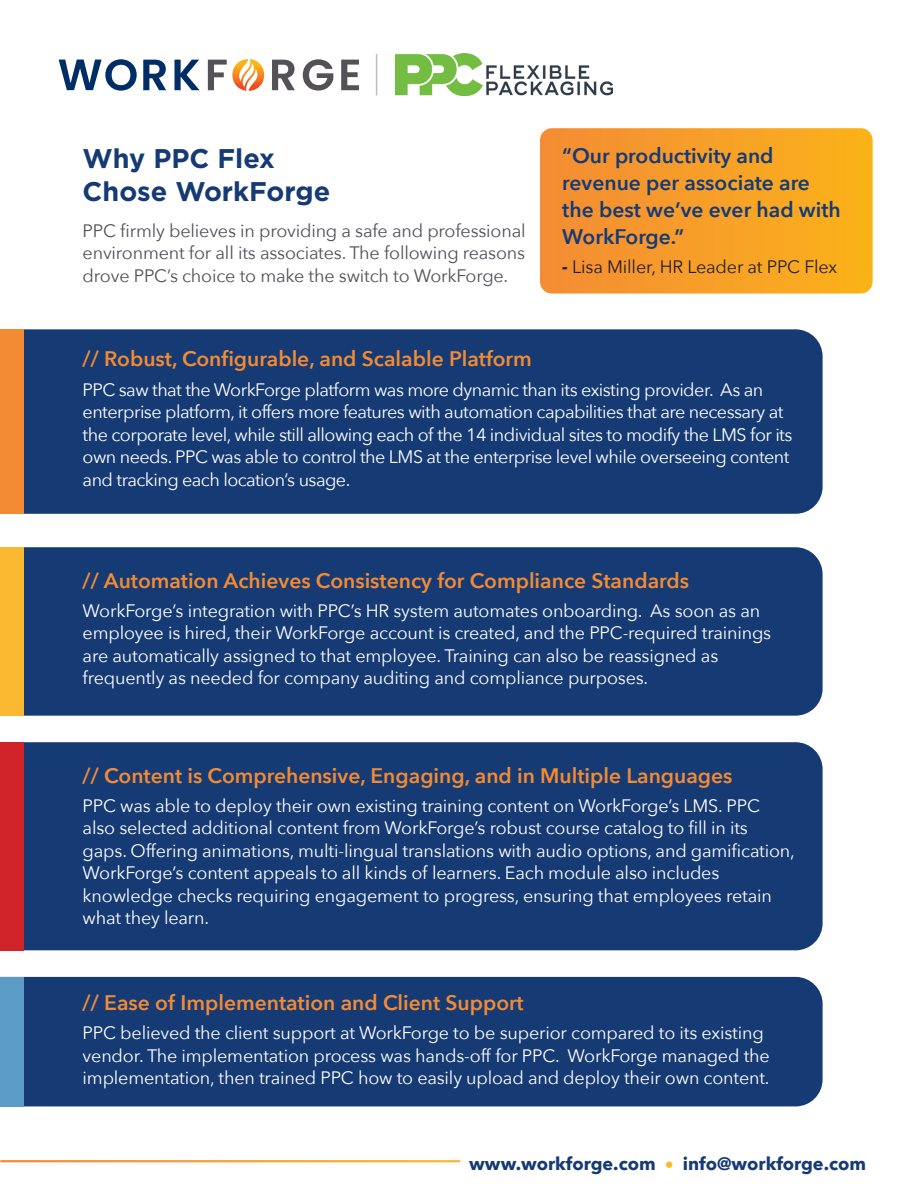
<style>
.page{position:relative;width:918px;height:1188px;background:#fff}
.page>*{position:absolute;margin:0;border:0;box-sizing:border-box;transform-origin:0 0}
.t1{font:700 27px/32.4px "Gotham";color:#153a74}
.H3_orange{font:600 21px "Avenir Next";color:#f38b34}
.H3_orange-2{font:600 21px/27px "Avenir Next";color:#153a74}
.body_copy{font:18px/22.5px "Avenir Next";letter-spacing:-.01em;color:#fff}
.body_copy-2{font:18px/22.5px "Avenir Next";letter-spacing:-.03em;color:#fff}
.body_copy-3{font:18px/22.5px "Avenir Next";letter-spacing:-.01em;color:#505159;text-align:justify}
.t2{font:700 18px "Avenir Next";color:#153a74}
.body_copy-4{font:18px "Avenir Next";letter-spacing:-.01em;color:#231f20}
.s1{font-weight:700;font-style:italic}
.s2{font-family:"Avenir";font-weight:300;color:#fab930}
</style>
<div class="page">
<svg style="left:59px;top:59px;width:78px;height:32px"></svg>
<svg style="left:143px;top:60px;width:23px;height:30px"></svg>
<svg style="left:175px;top:60px;width:25px;height:30px"></svg>
<svg style="left:272px;top:60px;width:23px;height:30px"></svg>
<svg style="left:303px;top:59px;width:30px;height:32px"></svg>
<svg style="left:341px;top:60px;width:18px;height:30px"></svg>
<svg style="left:208px;top:59px;width:56px;height:32px"></svg>
<img style="left:396px;top:54px;width:217px;height:41px">
<hr style="left:376px;top:54px;width:1px;height:41px;background:#bcbdc0">
<div style="left:23px;top:329px;width:800px;height:185px;background:#153a74"></div>
<div style="left:23px;top:547px;width:800px;height:169px;background:#153a74"></div>
<div style="left:0;top:329px;width:23px;height:185px;background:#f38b34"></div>
<div style="left:0;top:547px;width:23px;height:169px;background:#fab930"></div>
<div style="left:23px;top:742px;width:800px;height:208px;background:#153a74"></div>
<div style="left:0;top:742px;width:23px;height:208px;background:#d1232a"></div>
<div style="left:23px;top:977px;width:800px;height:129px;background:#153a74"></div>
<div style="left:0;top:977px;width:23px;height:129px;background:#5b9cc6"></div>
<svg style="left:540px;top:128px;width:333px;height:166px;background:#f79f29"></svg>
<h1 class="t1" style="left:83px;top:142px;width:249px">Why PPC Flex<br>Chose WorkForge</h1>
<p class="body_copy-3" style="left:83px;top:218px;width:445px">PPC firmly believes in providing a safe and professional environment for all its associates. The following reasons drove PPC’s choice to make the switch to WorkForge.</p>
<p class="H3_orange-2" style="left:562px;top:141px;width:280px">“Our productivity and revenue per associate are the best we’ve ever had with<br>WorkForge.”</p>
<p class="body_copy-4" style="left:562px;top:251px;width:277px"><span class="s1">-</span> Lisa Miller, HR Leader at PPC Flex</p>
<p class="H3_orange" style="left:83px;top:341px;width:451px">// Robust, Configurable, and Scalable Platform</p>
<p class="body_copy-2" style="left:83px;top:377px;width:711px">PPC saw that the WorkForge platform was more dynamic than its existing provider. As an enterprise platform, it offers more features with automation capabilities that are necessary at the corporate level, while still allowing each of the 14 individual sites to modify the LMS for its own needs. PPC was able to control the LMS at the enterprise level while overseeing content and tracking each location’s usage.</p>
<p class="H3_orange" style="left:83px;top:562px;width:608px">// Automation Achieves Consistency for Compliance Standards</p>
<p class="body_copy" style="left:83px;top:599px;width:690px">WorkForge’s integration with PPC’s HR system automates onboarding. As soon as an employee is hired, their WorkForge account is created, and the PPC-required trainings are automatically assigned to that employee. Training can also be reassigned as frequently as needed for company auditing and compliance purposes.</p>
<p class="H3_orange" style="left:83px;top:757px;width:651px">// Content is Comprehensive, Engaging, and in Multiple Languages</p>
<p class="body_copy" style="left:83px;top:794px;width:714px">PPC was able to deploy their own existing training content on WorkForge’s LMS. PPC also selected additional content from WorkForge’s robust course catalog to fill in its gaps. Offering animations, multi-lingual translations with audio options, and gamification, WorkForge’s content appeals to all kinds of learners. Each module also includes knowledge checks requiring engagement to progress, ensuring that employees retain what they learn.</p>
<p class="H3_orange" style="left:83px;top:985px;width:443px">// Ease of Implementation and Client Support</p>
<p class="body_copy" style="left:83px;top:1021px;width:689px">PPC believed the client support at WorkForge to be superior compared to its existing vendor. The implementation process was hands-off for PPC. WorkForge managed the implementation, then trained PPC how to easily upload and deploy their own content.</p>
<p class="t2" style="left:469px;top:1148px;width:398px">www.workforge.com <span class="s2">•</span> info@workforge.com</p>
</div>
